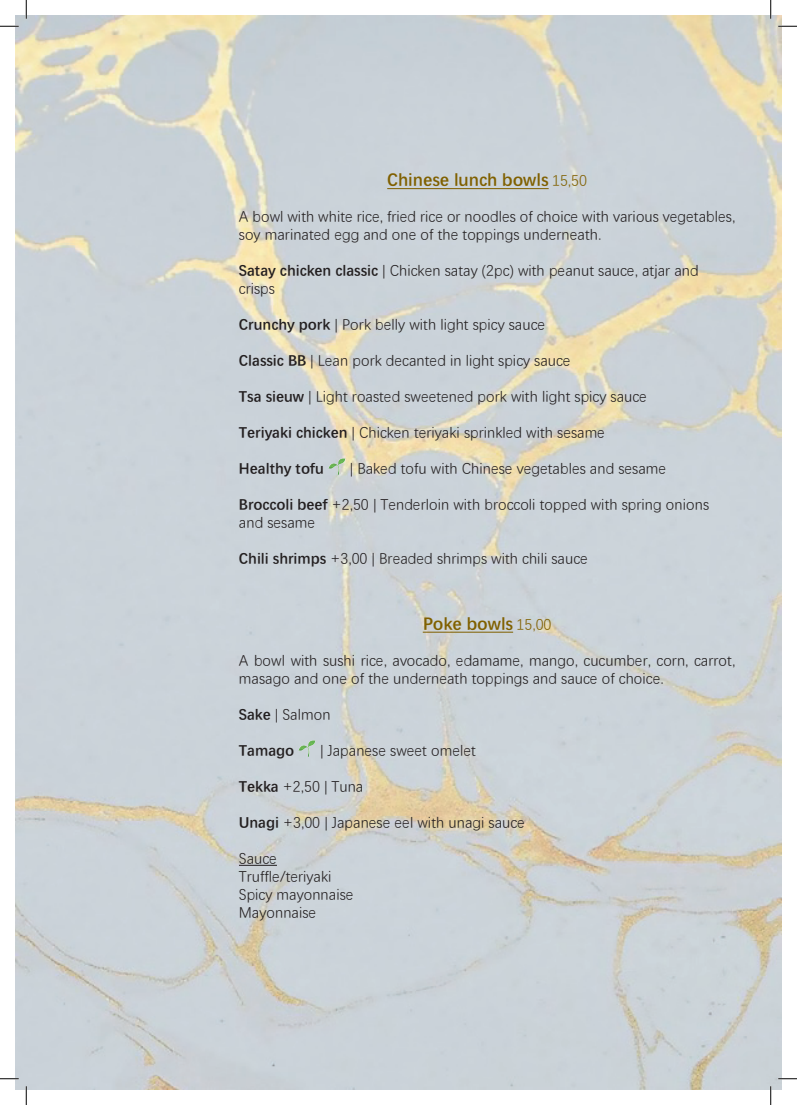
<style>
.page{position:relative;width:797px;height:1105px;background:#fff}
.page>*{position:absolute;margin:0;border:0;box-sizing:border-box;transform-origin:0 0}
.t1{font:700 17.5px "Deng Xian";color:#806000}
.t2{font:15px/18px "Deng Xian";color:#231f20}
.t3{font:700 15px "Deng Xian";color:#231f20}
.s1{font-weight:400;font-size:15px}
.s2{font-weight:700}
</style>
<div class="page">
<img style="left:16px;top:16px;width:765px;height:1073px">
<hr style="left:387px;top:188px;width:161px;height:1px;background:#806000">
<img style="left:328px;top:459px;width:17px;height:16px">
<hr style="left:423px;top:632px;width:90px;height:1px;background:#806000">
<hr style="left:239px;top:865px;width:38px;height:1px;background:#231f20">
<img style="left:298px;top:740px;width:18px;height:16px">
<svg style="left:0;top:25px;width:19px;height:2px"></svg>
<svg style="left:778px;top:25px;width:19px;height:2px"></svg>
<svg style="left:0;top:1078px;width:19px;height:1px"></svg>
<svg style="left:778px;top:1078px;width:19px;height:1px"></svg>
<svg style="left:25px;top:0;width:2px;height:19px"></svg>
<svg style="left:25px;top:1086px;width:2px;height:19px"></svg>
<svg style="left:770px;top:0;width:1px;height:19px"></svg>
<svg style="left:770px;top:1086px;width:1px;height:19px"></svg>
<p class="t1" style="left:387px;top:168px;width:201px">Chinese lunch bowls <span class="s1">15,50</span></p>
<p class="t2" style="left:239px;top:207px;width:498px">A bowl with white rice, fried rice or noodles of choice with various vegetables, soy marinated egg and one of the toppings underneath.</p>
<p class="t2" style="left:239px;top:261px;width:461px"><span class="s2">Satay chicken classic</span> | Chicken satay (2pc) with peanut sauce, atjar and crisps</p>
<p class="t2" style="left:239px;top:315px;width:308px"><span class="s2">Crunchy pork</span> | Pork belly with light spicy sauce</p>
<p class="t2" style="left:239px;top:351px;width:333px"><span class="s2">Classic BB</span> | Lean pork decanted in light spicy sauce</p>
<p class="t2" style="left:239px;top:387px;width:409px"><span class="s2">Tsa sieuw</span> | Light roasted sweetened pork with light spicy sauce</p>
<p class="t2" style="left:239px;top:423px;width:367px"><span class="s2">Teriyaki chicken</span> | Chicken teriyaki sprinkled with sesame</p>
<p class="t3" style="left:239px;top:458px;width:86px">H ealthy tofu</p>
<p class="t2" style="left:350px;top:459px;width:318px">| Baked tofu with Chinese vegetables and sesame</p>
<p class="t2" style="left:239px;top:495px;width:471px"><span class="s2">Broccoli beef</span> +2,50 | Tenderloin with broccoli topped with spring onions and sesame</p>
<p class="t2" style="left:239px;top:549px;width:350px"><span class="s2">Chili shrimps</span> +3,00 | Breaded shrimps with chili sauce</p>
<p class="t1" style="left:423px;top:611px;width:130px">Poke bowls <span class="s1">15,00</span></p>
<p class="t2" style="left:239px;top:650px;width:498px">A bowl with sushi rice, avocado, edamame, mango, cucumber, corn, carrot, masago and one of the underneath toppings and sauce of choice.</p>
<p class="t2" style="left:239px;top:704px;width:93px"><span class="s2">Sake</span> | Salmon</p>
<p class="t3" style="left:239px;top:740px;width:57px">Tamago</p>
<p class="t2" style="left:320px;top:740px;width:157px">| Japanese sweet omelet</p>
<p class="t2" style="left:239px;top:776px;width:126px"><span class="s2">Tekka</span> +2,50 | Tuna</p>
<p class="t2" style="left:239px;top:812px;width:287px"><span class="s2">Unagi</span> +3,00 | Japanese eel with unagi sauce</p>
<p class="t2" style="left:239px;top:848px;width:116px">Sauce<br>Truffle/teriyaki<br>Spicy mayonnaise<br>Mayonnaise</p>
</div>
